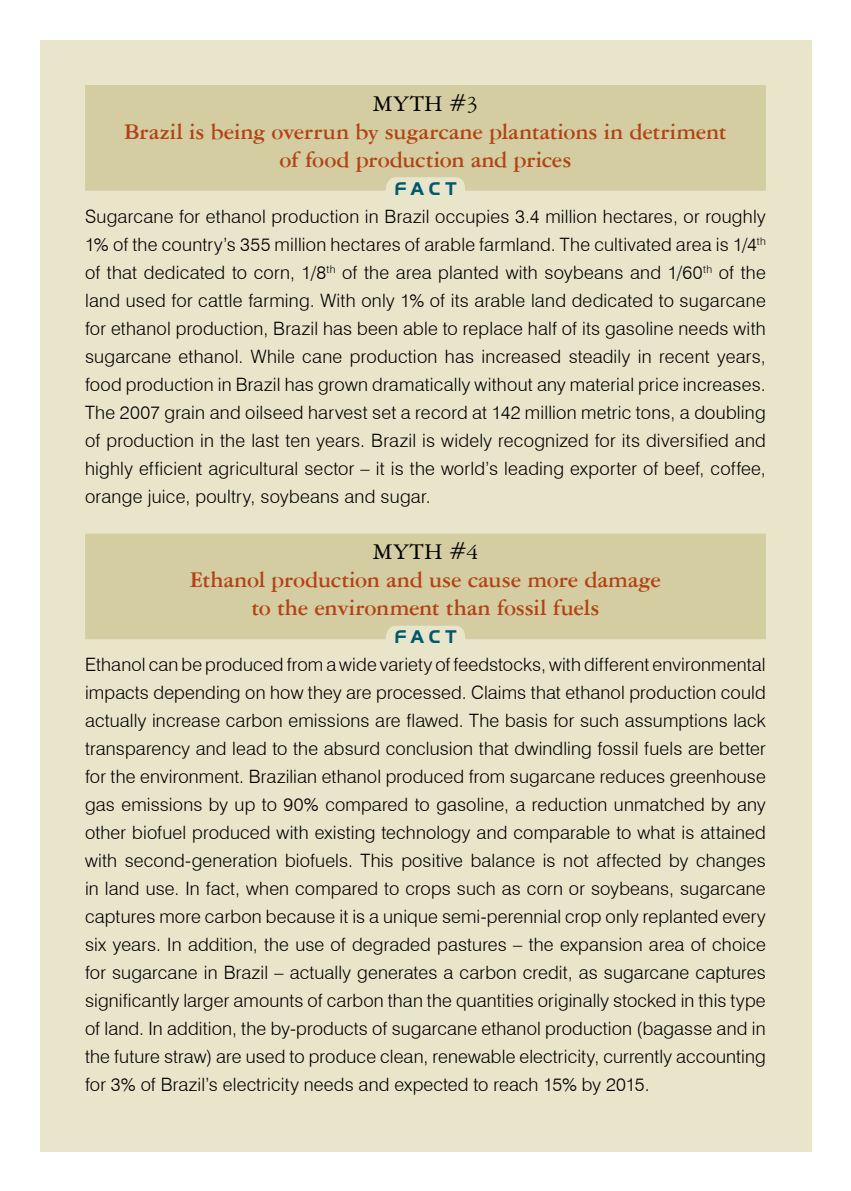
<style>
.page{position:relative;width:851px;height:1191px;background:#fff}
.page>*{position:absolute;margin:0;border:0;box-sizing:border-box;transform-origin:0 0}
.t1{font:700 24px/28px "American Garamond BT";letter-spacing:-.01em;color:#b34215;text-align:center}
.t2{font:24px "American Garamond BT";letter-spacing:.015em;color:#000}
.t3{font:700 19px "Handel Got D";letter-spacing:.23em;color:#005a6c}
.t4{font:300 18.4px/28px "Swiss 721 BT";letter-spacing:.01em;color:#000;text-align:justify}
</style>
<div class="page">
<div style="left:40px;top:40px;width:771px;height:1111px;background:#e8e5cb"></div>
<div style="left:85px;top:85px;width:680px;height:106px;background:#d3cda1"></div>
<div style="left:85px;top:533px;width:680px;height:106px;background:#d3cda1"></div>
<h1 class="t2" style="left:373px;top:90px;width:107px">MYTH #3</h1>
<h1 class="t1" style="left:124px;top:117px;width:603px">Brazil is being overrun by sugarcane plantations in detriment of food production and prices</h1>
<p class="t3" style="left:394px;top:178px;width:64px">FACT</p>
<p class="t4" style="left:85px;top:202px;width:682px">Sugarcane for ethanol production in Brazil occupies 3.4 million hectares, or roughly 1% of the country’s 355 million hectares of arable farmland. The cultivated area is 1/4<sup>th </sup>of that dedicated to corn, 1/8<sup>th</sup> of the area planted with soybeans and 1/60<sup>th</sup> of the land used for cattle farming. With only 1% of its arable land dedicated to sugarcane for ethanol production, Brazil has been able to replace half of its gasoline needs with sugarcane ethanol. While cane production has increased steadily in recent years, food production in Brazil has grown dramatically without any material price increases.<br>The 2007 grain and oilseed harvest set a record at 142 million metric tons, a doubling of production in the last ten years. Brazil is widely recognized for its diversified and highly efficient agricultural sector – it is the world’s leading exporter of beef, coffee, orange juice, poultry, soybeans and sugar.</p>
<h1 class="t2" style="left:372px;top:538px;width:107px">MYTH #4</h1>
<h1 class="t1" style="left:190px;top:565px;width:472px">Ethanol production and use cause more damage to the environment than fossil fuels</h1>
<p class="t3" style="left:394px;top:626px;width:64px">FACT</p>
<p class="t4" style="left:85px;top:650px;width:682px">Ethanol can be produced from a wide variety of feedstocks, with different environmental impacts depending on how they are processed. Claims that ethanol production could actually increase carbon emissions are flawed. The basis for such assumptions lack transparency and lead to the absurd conclusion that dwindling fossil fuels are better for the environment. Brazilian ethanol produced from sugarcane reduces greenhouse gas emissions by up to 90% compared to gasoline, a reduction unmatched by any other biofuel produced with existing technology and comparable to what is attained with second-generation biofuels. This positive balance is not affected by changes in land use. In fact, when compared to crops such as corn or soybeans, sugarcane captures more carbon because it is a unique semi-perennial crop only replanted every six years. In addition, the use of degraded pastures – the expansion area of choice for sugarcane in Brazil – actually generates a carbon credit, as sugarcane captures significantly larger amounts of carbon than the quantities originally stocked in this type of land. In addition, the by-products of sugarcane ethanol production (bagasse and in the future straw) are used to produce clean, renewable electricity, currently accounting for 3% of Brazil’s electricity needs and expected to reach 15% by 2015.</p>
</div>
